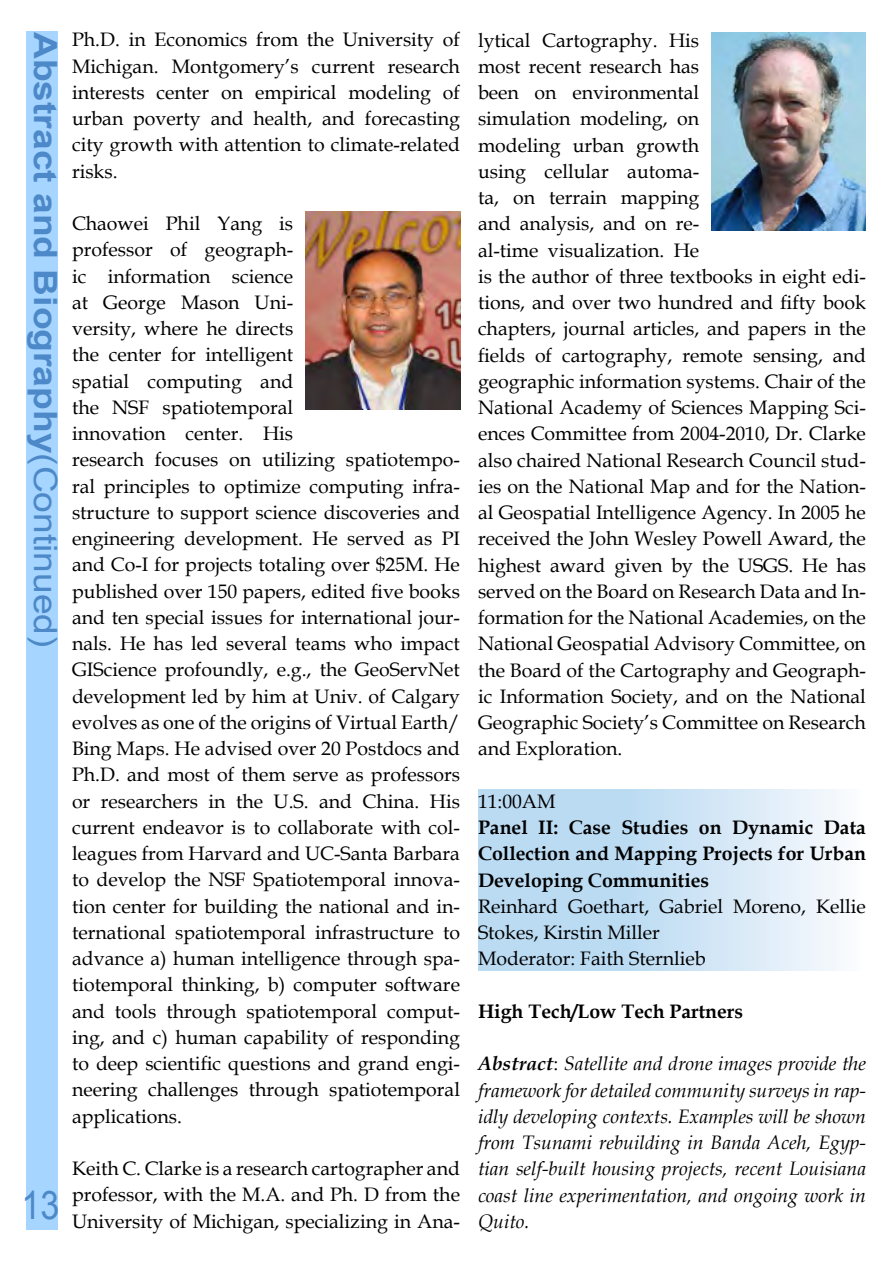
<style>
.page{position:relative;width:893px;height:1263px;background:#fff}
.page>*{position:absolute;margin:0;border:0;box-sizing:border-box;transform-origin:0 0}
.t1{font:39.45px "Arial";color:#4d89c8;scale:.86 1}
.t2{font:700 32.1px "Arial";color:#4d89c8;scale:1.16 1}
.t3{font:19.5px/26.2px "Book Antiqua";color:#000}
.t4{font:italic 19.5px/26.2px "Book Antiqua";color:#000;text-align:justify}
.t5{font:700 19.5px/26.2px "Book Antiqua";color:#000;text-align:justify}
.s1{font-weight:400}
.s2{font-weight:700}
.s3{font-style:normal}
</style>
<div class="page">
<div style="left:479px;top:789px;width:387px;height:182px;background:linear-gradient(to right,#abd3f0,#f3f7fc)"></div>
<div style="left:26px;top:32px;width:32px;height:1198px;background:#a6d5ff"></div>
<img style="left:711px;top:32px;width:155px;height:198px">
<img style="left:305px;top:211px;width:155px;height:198px">
<h2 class="t2" style="left:67px;top:32px;width:532px;rotate:90deg">Abstract and Biography<span class="s1">(Continued)</span></h2>
<h1 class="t1" style="left:21px;top:1179px;width:46px">13</h1>
<p class="t3" style="left:72px;top:26px;width:389px;text-align:justify">Ph.D. in Economics from the University of Michigan. Montgomery’s current research interests center on empirical modeling of urban poverty and health, and forecasting city growth with attention to climate-related risks.</p>
<p class="t3" style="left:72px;top:210px;width:389px">Chaowei Phil Yang is<br>professor of geograph-<br>ic information science<br>at George Mason Uni-<br>versity, where he directs<br>the center for intelligent<br>spatial computing and<br>the NSF spatiotemporal<br>innovation center. His<br>research focuses on utilizing spatiotempo&shy;ral principles to optimize computing infra&shy;structure to support science discoveries and engineering development. He served as PI and Co-I for projects totaling over $25M. He published over 150 papers, edited five books and ten special issues for international jour&shy;nals. He has led several teams who impact GIScience profoundly, e.g., the GeoServNet development led by him at Univ. of Calgary evolves as one of the origins of Virtual Earth/ Bing Maps. He advised over 20 Postdocs and Ph.D. and most of them serve as professors or researchers in the U.S. and China. His current endeavor is to collaborate with col&shy;leagues from Harvard and UC-Santa Barbara to develop the NSF Spatiotemporal innova&shy;tion center for building the national and in&shy;ternational spatiotemporal infrastructure to advance a) human intelligence through spa&shy;tiotemporal thinking, b) computer software and tools through spatiotemporal comput&shy;ing, and c) human capability of responding to deep scientific questions and grand engi&shy;neering challenges through spatiotemporal applications.</p>
<p class="t3" style="left:72px;top:1155px;width:389px;text-align:justify">Keith C. Clarke is a research cartographer and professor, with the M.A. and Ph. D from the University of Michigan, specializing in Ana-</p>
<p class="t3" style="left:478px;top:26px;width:389px">lytical Cartography. His<br>most recent research has<br>been on environmental<br>simulation modeling, on<br>modeling urban growth<br>using cellular automa-<br>ta, on terrain mapping<br>and analysis, and on re-<br>al-time visualization. He<br>is the author of three textbooks in eight edi&shy;tions, and over two hundred and fifty book chapters, journal articles, and papers in the fields of cartography, remote sensing, and geographic information systems. Chair of the National Academy of Sciences Mapping Sci&shy;ences Committee from 2004-2010, Dr. Clarke also chaired National Research Council stud&shy;ies on the National Map and for the Nation&shy;al Geospatial Intelligence Agency. In 2005 he received the John Wesley Powell Award, the highest award given by the USGS. He has served on the Board on Research Data and In&shy;formation for the National Academies, on the National Geospatial Advisory Committee, on the Board of the Cartography and Geograph&shy;ic Information Society, and on the National Geographic Society’s Committee on Research and Exploration.</p>
<p class="t3" style="left:478px;top:788px;width:79px">11:00AM</p>
<p class="t5" style="left:478px;top:814px;width:389px">Panel II: Case Studies on Dynamic Data Collection and Mapping Projects for Urban Developing Communities</p>
<p class="t3" style="left:478px;top:893px;width:389px">Reinhard Goethart, Gabriel Moreno, Kellie<br>Stokes, Kirstin Miller<br>Moderator: Faith Sternlieb</p>
<p class="t5" style="left:478px;top:998px;width:267px">High Tech/Low Tech Partners</p>
<p class="t4" style="left:478px;top:1050px;width:389px"><span class="s2">Abstract</span><span class="s3">:</span> Satellite and drone images provide the framework for detailed community surveys in rap&shy;idly developing contexts. Examples will be shown from Tsunami rebuilding in Banda Aceh, Egyp&shy;tian self-built housing projects, recent Louisiana coast line experimentation, and ongoing work in Quito.</p>
</div>
